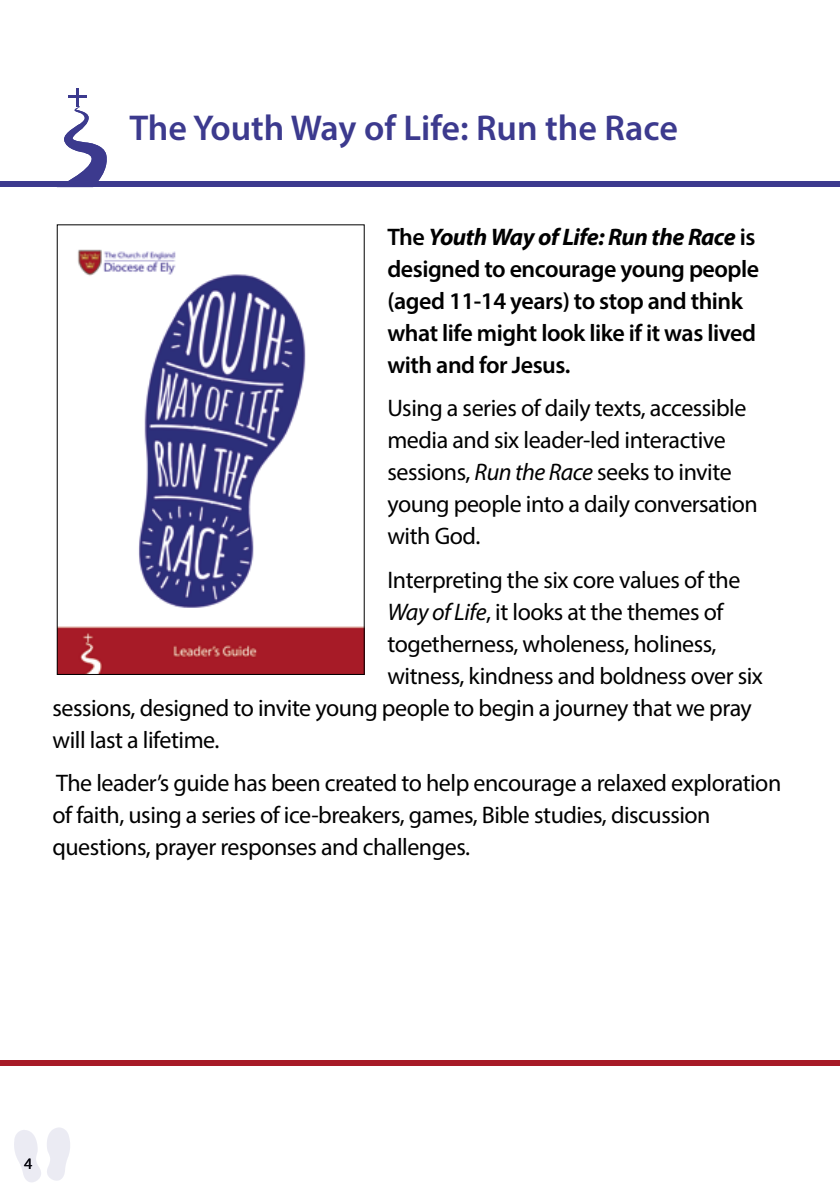
<style>
.page{position:relative;width:840px;height:1191px;background:#fff}
.page>*{position:absolute;margin:0;border:0;box-sizing:border-box;transform-origin:0 0}
.t1{font:600 36px "Myriad Pro";color:#3c3a8e}
.t2{font:24px/32px "Myriad Pro";letter-spacing:-.02em;color:#000}
.t3{font:600 24px/32px "Myriad Pro";letter-spacing:-.02em;color:#000}
.t4{font:16px "Myriad Pro";color:#000}
.s1{font-weight:700;font-style:italic}
.s2{font-style:italic}
</style>
<div class="page">
<div style="left:0;top:1060px;width:839px;height:6px;background:#a71a27"></div>
<div style="left:0;top:181px;width:839px;height:6px;background:#3c3a8e"></div>
<svg style="left:64px;top:88px;width:43px;height:93px"></svg>
<svg style="left:47px;top:1127px;width:23px;height:53px"></svg>
<svg style="left:14px;top:1130px;width:27px;height:52px"></svg>
<img style="left:59px;top:249px;width:303px;height:424px">
<h1 class="t1" style="left:129px;top:105px;width:550px">The Youth Way of Life: Run the Race</h1>
<p class="t3" style="left:387px;top:220px;width:373px">The <span class="s1">Youth Way of Life: Run the Race</span> is designed to encourage young people (aged 11-14 years) to stop and think what life might look like if it was lived with and for Jesus.</p>
<p class="t2" style="left:387px;top:392px;width:372px">Using a series of daily texts, accessible media and six leader-led interactive sessions, <span class="s2">Run the Race</span> seeks to invite young people into a daily conversation with God.</p>
<p class="t2" style="left:387px;top:563px;width:354px">Interpreting the six core values of the</p>
<p class="t2" style="left:387px;top:595px;width:337px"><span class="s2">Way of Life</span>, it looks at the themes of</p>
<p class="t2" style="left:387px;top:627px;width:330px">togetherness, wholeness, holiness,</p>
<p class="t2" style="left:387px;top:659px;width:377px">witness, kindness and boldness over six</p>
<p class="t2" style="left:52px;top:691px;width:700px">sessions, designed to invite young people to begin a journey that we pray</p>
<p class="t2" style="left:52px;top:723px;width:168px">will last a lifetime.</p>
<p class="t2" style="left:52px;top:766px;width:730px">The leader’s guide has been created to help encourage a relaxed exploration of faith, using a series of ice-breakers, games, Bible studies, discussion questions, prayer responses and challenges.</p>
<p class="t4" style="left:24px;top:1153px;width:10px">4</p>
</div>
